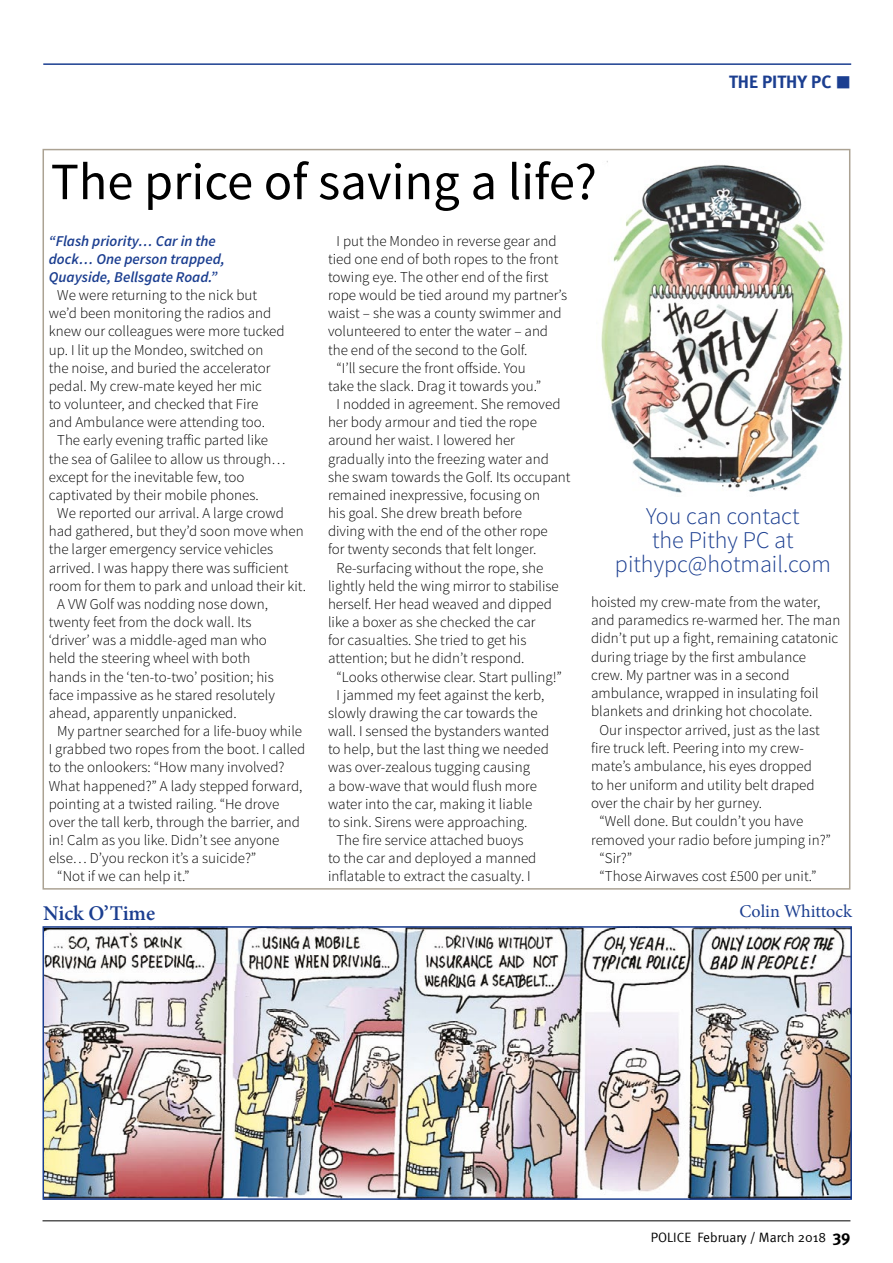
<style>
.page{position:relative;width:893px;height:1263px;background:#fff}
.page>*{position:absolute;margin:0;border:0;box-sizing:border-box;transform-origin:0 0}
.t1{font:52.5px "Source Sans Pro";color:#000}
.t2{font:300 24px/24px "Source Sans Pro";color:#1b3e90;text-align:center}
.t3{font:600 21px "Minion Pro";color:#1b3e90}
.t4{font:18px "Minion Pro";letter-spacing:-.005em;color:#1b3e90}
.t5{font:700 18px "Meta";color:#1b3e90}
.t6{font:300 15px "Source Sans Pro";color:#000}
.t7{font:italic 600 15px/18.1px "Source Sans Pro";color:#1b3e90}
.t8{font:13.5px "Meta Normal";color:#000}
.s1{font-family:"Meta";font-weight:700;font-size:16.5px}
</style>
<div class="page">
<hr style="left:43px;top:1220px;width:807px;height:1px;background:#000">
<img style="left:46px;top:929px;width:803px;height:268px">
<div style="left:43px;top:926px;width:809px;height:274px;border:2px solid #1b3e90"></div>
<hr style="left:43px;top:63px;width:808px;height:2px;background:#1b3e90">
<img style="left:601px;top:161px;width:242px;height:332px">
<h1 class="t1" style="left:51px;top:149px;width:547px">The price of saving a life?</h1>
<p class="t5" style="left:729px;top:72px;width:124px">THE PITHY PC ■</p>
<p class="t7" style="left:49px;top:231px;width:177px">“Flash priority… Car in the dock… One person trapped,<br>Quayside, Bellsgate Road.”</p>
<p class="t6" style="left:57px;top:286px;width:201px">We were returning to the nick but</p>
<p class="t6" style="left:49px;top:304px;width:224px">we’d been monitoring the radios and</p>
<p class="t6" style="left:49px;top:322px;width:237px">knew our colleagues were more tucked</p>
<p class="t6" style="left:49px;top:340px;width:216px">up. I lit up the Mondeo, switched on</p>
<p class="t6" style="left:49px;top:359px;width:223px">the noise, and buried the accelerator</p>
<p class="t6" style="left:49px;top:377px;width:215px">pedal. My crew-mate keyed her mic</p>
<p class="t6" style="left:49px;top:395px;width:211px">to volunteer, and checked that Fire</p>
<p class="t6" style="left:49px;top:413px;width:218px">and Ambulance were attending too.</p>
<p class="t6" style="left:57px;top:431px;width:212px">The early evening traffic parted like</p>
<p class="t6" style="left:49px;top:449px;width:238px">the sea of Galilee to allow us through…</p>
<p class="t6" style="left:49px;top:468px;width:197px">except for the inevitable few, too</p>
<p class="t6" style="left:49px;top:486px;width:211px">captivated by their mobile phones.</p>
<p class="t6" style="left:57px;top:504px;width:228px">We reported our arrival. A large crowd</p>
<p class="t6" style="left:49px;top:522px;width:256px">had gathered, but they’d soon move when</p>
<p class="t6" style="left:49px;top:540px;width:226px">the larger emergency service vehicles</p>
<p class="t6" style="left:49px;top:558px;width:241px">arrived. I was happy there was sufficient</p>
<p class="t6" style="left:49px;top:577px;width:259px">room for them to park and unload their kit.</p>
<p class="t6" style="left:57px;top:595px;width:212px">A VW Golf was nodding nose down,</p>
<p class="t6" style="left:49px;top:613px;width:204px">twenty feet from the dock wall. Its</p>
<p class="t6" style="left:49px;top:631px;width:220px">‘driver’ was a middle-aged man who</p>
<p class="t6" style="left:49px;top:649px;width:203px">held the steering wheel with both</p>
<p class="t6" style="left:49px;top:667px;width:226px">hands in the ‘ten-to-two’ position; his</p>
<p class="t6" style="left:49px;top:686px;width:228px">face impassive as he stared resolutely</p>
<p class="t6" style="left:49px;top:704px;width:189px">ahead, apparently unpanicked.</p>
<p class="t6" style="left:57px;top:722px;width:246px">My partner searched for a life-buoy while</p>
<p class="t6" style="left:49px;top:740px;width:258px">I grabbed two ropes from the boot. I called</p>
<p class="t6" style="left:49px;top:758px;width:237px">to the onlookers: “How many involved?</p>
<p class="t6" style="left:49px;top:776px;width:255px">What happened?” A lady stepped forward,</p>
<p class="t6" style="left:49px;top:795px;width:232px">pointing at a twisted railing. “He drove</p>
<p class="t6" style="left:49px;top:813px;width:253px">over the tall kerb, through the barrier, and</p>
<p class="t6" style="left:49px;top:831px;width:232px">in! Calm as you like. Didn’t see anyone</p>
<p class="t6" style="left:49px;top:849px;width:209px">else… D’you reckon it’s a suicide?”</p>
<p class="t6" style="left:57px;top:867px;width:134px">“Not if we can help it.”</p>
<p class="t6" style="left:337px;top:231px;width:222px">I put the Mondeo in reverse gear and</p>
<p class="t6" style="left:328px;top:250px;width:232px">tied one end of both ropes to the front</p>
<p class="t6" style="left:328px;top:268px;width:222px">towing eye. The other end of the first</p>
<p class="t6" style="left:328px;top:286px;width:241px">rope would be tied around my partner’s</p>
<p class="t6" style="left:328px;top:304px;width:235px">waist – she was a county swimmer and</p>
<p class="t6" style="left:328px;top:322px;width:222px">volunteered to enter the water – and</p>
<p class="t6" style="left:328px;top:340px;width:201px">the end of the second to the Golf.</p>
<p class="t6" style="left:337px;top:359px;width:191px">“I’ll secure the front offside. You</p>
<p class="t6" style="left:328px;top:377px;width:215px">take the slack. Drag it towards you.”</p>
<p class="t6" style="left:337px;top:395px;width:225px">I nodded in agreement. She removed</p>
<p class="t6" style="left:328px;top:413px;width:210px">her body armour and tied the rope</p>
<p class="t6" style="left:328px;top:431px;width:188px">around her waist. I lowered her</p>
<p class="t6" style="left:328px;top:449px;width:222px">gradually into the freezing water and</p>
<p class="t6" style="left:328px;top:468px;width:244px">she swam towards the Golf. Its occupant</p>
<p class="t6" style="left:328px;top:486px;width:213px">remained inexpressive, focusing on</p>
<p class="t6" style="left:328px;top:504px;width:195px">his goal. She drew breath before</p>
<p class="t6" style="left:328px;top:522px;width:221px">diving with the end of the other rope</p>
<p class="t6" style="left:328px;top:540px;width:210px">for twenty seconds that felt longer.</p>
<p class="t6" style="left:337px;top:558px;width:208px">Re-surfacing without the rope, she</p>
<p class="t6" style="left:328px;top:577px;width:232px">lightly held the wing mirror to stabilise</p>
<p class="t6" style="left:328px;top:595px;width:225px">herself. Her head weaved and dipped</p>
<p class="t6" style="left:328px;top:613px;width:209px">like a boxer as she checked the car</p>
<p class="t6" style="left:328px;top:631px;width:200px">for casualties. She tried to get his</p>
<p class="t6" style="left:328px;top:649px;width:198px">attention; but he didn’t respond.</p>
<p class="t6" style="left:337px;top:667px;width:227px">“Looks otherwise clear. Start pulling!”</p>
<p class="t6" style="left:337px;top:686px;width:209px">I jammed my feet against the kerb,</p>
<p class="t6" style="left:328px;top:704px;width:211px">slowly drawing the car towards the</p>
<p class="t6" style="left:328px;top:722px;width:223px">wall. I sensed the bystanders wanted</p>
<p class="t6" style="left:328px;top:740px;width:222px">to help, but the last thing we needed</p>
<p class="t6" style="left:328px;top:758px;width:203px">was over-zealous tugging causing</p>
<p class="t6" style="left:328px;top:776px;width:210px">a bow-wave that would flush more</p>
<p class="t6" style="left:328px;top:795px;width:206px">water into the car, making it liable</p>
<p class="t6" style="left:328px;top:813px;width:201px">to sink. Sirens were approaching.</p>
<p class="t6" style="left:337px;top:831px;width:189px">The fire service attached buoys</p>
<p class="t6" style="left:328px;top:849px;width:210px">to the car and deployed a manned</p>
<p class="t6" style="left:328px;top:867px;width:204px">inflatable to extract the casualty. I</p>
<h2 class="t2" style="left:615px;top:504px;width:217px">You can contact<br>the Pithy PC at pithypc@hotmail.com</h2>
<p class="t6" style="left:591px;top:592px;width:231px">hoisted my crew-mate from the water,</p>
<p class="t6" style="left:591px;top:611px;width:251px">and paramedics re-warmed her. The man</p>
<p class="t6" style="left:591px;top:629px;width:249px">didn’t put up a fight, remaining catatonic</p>
<p class="t6" style="left:591px;top:647px;width:217px">during triage by the first ambulance</p>
<p class="t6" style="left:591px;top:666px;width:200px">crew. My partner was in a second</p>
<p class="t6" style="left:591px;top:684px;width:229px">ambulance, wrapped in insulating foil</p>
<p class="t6" style="left:591px;top:702px;width:223px">blankets and drinking hot chocolate.</p>
<p class="t6" style="left:600px;top:721px;width:222px">Our inspector arrived, just as the last</p>
<p class="t6" style="left:591px;top:739px;width:214px">fire truck left. Peering into my crew-</p>
<p class="t6" style="left:591px;top:757px;width:222px">mate’s ambulance, his eyes dropped</p>
<p class="t6" style="left:591px;top:775px;width:225px">to her uniform and utility belt draped</p>
<p class="t6" style="left:591px;top:794px;width:173px">over the chair by her gurney.</p>
<p class="t6" style="left:600px;top:812px;width:205px">“Well done. But couldn’t you have</p>
<p class="t6" style="left:591px;top:830px;width:241px">removed your radio before jumping in?”</p>
<p class="t6" style="left:600px;top:849px;width:34px">“Sir?”</p>
<p class="t6" style="left:600px;top:867px;width:218px">“Those Airwaves cost £500 per unit.”</p>
<h3 class="t3" style="left:43px;top:898px;width:113px">Nick O’Time</h3>
<p class="t4" style="left:739px;top:900px;width:114px">Colin Whittock</p>
<p class="t8" style="left:651px;top:1229px;width:201px">POLICE February / March 2018 <span class="s1">39</span></p>
</div>
